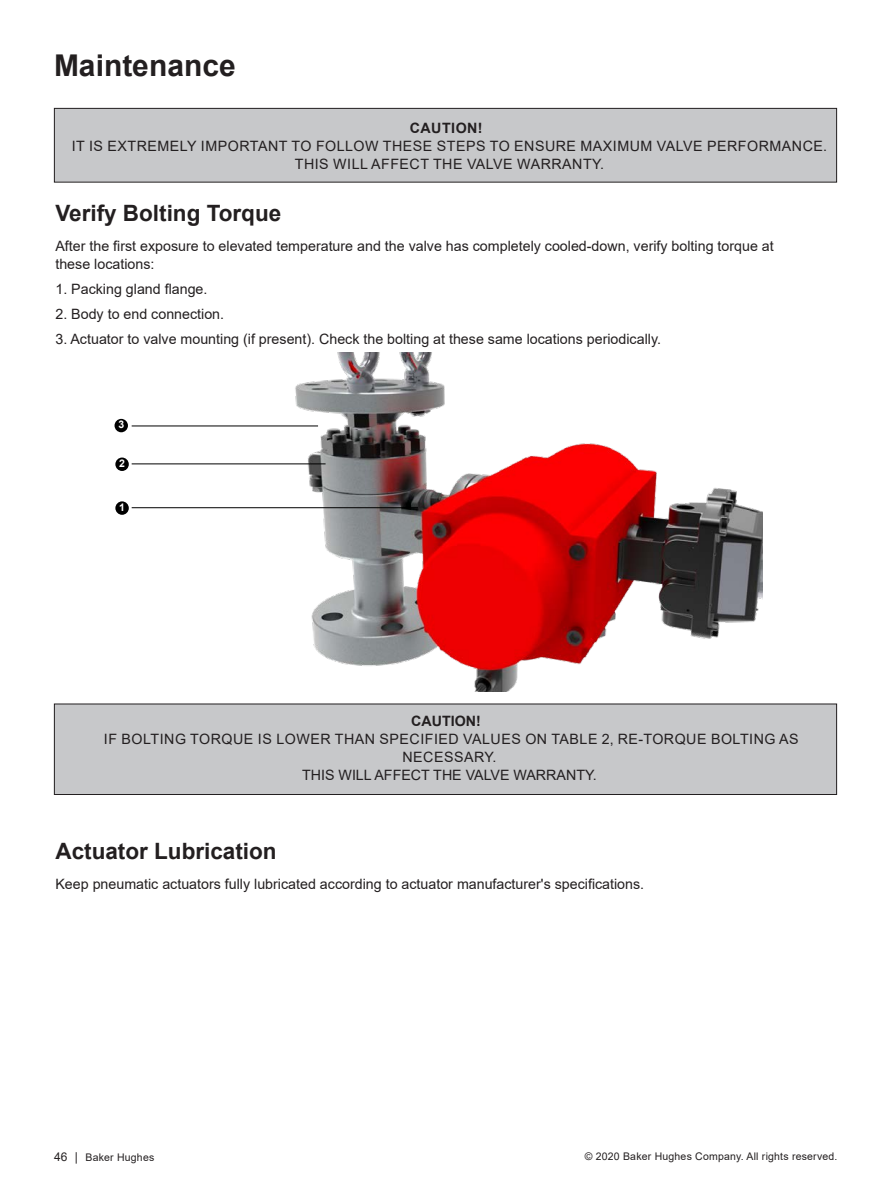
<style>
.page{position:relative;width:891px;height:1188px;background:#fff}
.page>*{position:absolute;margin:0;border:0;box-sizing:border-box;transform-origin:0 0}
.Heading_1{font:700 30px "Arial";color:#231f20}
.Section_Heading_1{font:700 22.5px "Arial";color:#231f20}
.caution_and_importan{font:14.25px/18px "Arial";color:#231f20}
.caution_and_importan-2{font:14.25px/18px "Arial";letter-spacing:.035em;color:#231f20;text-align:center}
.t1{font:700 14.25px "Arial";letter-spacing:.02em;color:#231f20}
.t2{font:700 14.25px "Arial";color:#231f20}
.t3{font:10.5px "Arial";letter-spacing:.02em;color:#231f20}
.t4{font:700 10.5px "Arial";color:#fff}
.s1{font-size:12px}
</style>
<div class="page">
<img style="left:240px;top:353px;width:522px;height:338px">
<div style="left:54px;top:108px;width:783px;height:74px;background:#c7c8ca"></div>
<div style="left:54px;top:108px;width:783px;height:75px;border:1px solid #231f20"></div>
<div style="left:54px;top:704px;width:783px;height:91px;background:#c7c8ca"></div>
<div style="left:54px;top:704px;width:783px;height:91px;border:1px solid #231f20"></div>
<hr style="left:132px;top:426px;width:186px;height:1px;background:#000">
<hr style="left:132px;top:464px;width:194px;height:1px;background:#000">
<hr style="left:132px;top:507px;width:286px;height:1px;background:#000">
<div style="left:115px;top:419px;width:13px;height:13px;background:#000;border-radius:50%"></div>
<div style="left:115px;top:458px;width:14px;height:13px;background:#000;border-radius:50%"></div>
<div style="left:115px;top:501px;width:14px;height:14px;background:#000;border-radius:50%"></div>
<p class="Heading_1" style="left:54px;top:44px;width:183px">Maintenance</p>
<p class="t1" style="left:410px;top:118px;width:74px">CAUTION!</p>
<p class="caution_and_importan-2" style="left:72px;top:137px;width:757px">IT IS EXTREMELY IMPORTANT TO FOLLOW THESE STEPS TO ENSURE MAXIMUM VALVE PERFORMANCE.</p>
<p class="caution_and_importan-2" style="left:295px;top:155px;width:311px">THIS WILL AFFECT THE VALVE WARRANTY.</p>
<p class="Section_Heading_1" style="left:55px;top:197px;width:227px">Verify Bolting Torque</p>
<p class="caution_and_importan" style="left:55px;top:237px;width:720px">After the first exposure to elevated temperature and the valve has completely cooled-down, verify bolting torque at these locations:</p>
<p class="caution_and_importan" style="left:55px;top:280px;width:154px">1. Packing gland flange.</p>
<p class="caution_and_importan" style="left:55px;top:305px;width:170px">2. Body to end connection.</p>
<p class="caution_and_importan" style="left:55px;top:329px;width:607px">3. Actuator to valve mounting (if present). Check the bolting at these same locations periodically.</p>
<p class="t4" style="left:118px;top:417px;width:7px">3</p>
<p class="t4" style="left:119px;top:456px;width:7px">2</p>
<p class="t4" style="left:119px;top:500px;width:7px">1</p>
<p class="t2" style="left:411px;top:711px;width:71px">CAUTION!</p>
<p class="caution_and_importan-2" style="left:104px;top:730px;width:696px">IF BOLTING TORQUE IS LOWER THAN SPECIFIED VALUES ON TABLE 2, RE-TORQUE BOLTING AS<br>NECESSARY.</p>
<p class="caution_and_importan" style="left:302px;top:766px;width:296px">THIS WILL AFFECT THE VALVE WARRANTY.</p>
<p class="Section_Heading_1" style="left:55px;top:835px;width:223px">Actuator Lubrication</p>
<p class="caution_and_importan" style="left:55px;top:875px;width:590px">Keep pneumatic actuators fully lubricated according to actuator manufacturer's specifications.</p>
<p class="t3" style="left:54px;top:1150px;width:102px"><span class="s1">46 |</span> Baker Hughes</p>
<p class="t3" style="left:585px;top:1149px;width:254px">© 2020 Baker Hughes Company. All rights reserved.</p>
</div>
